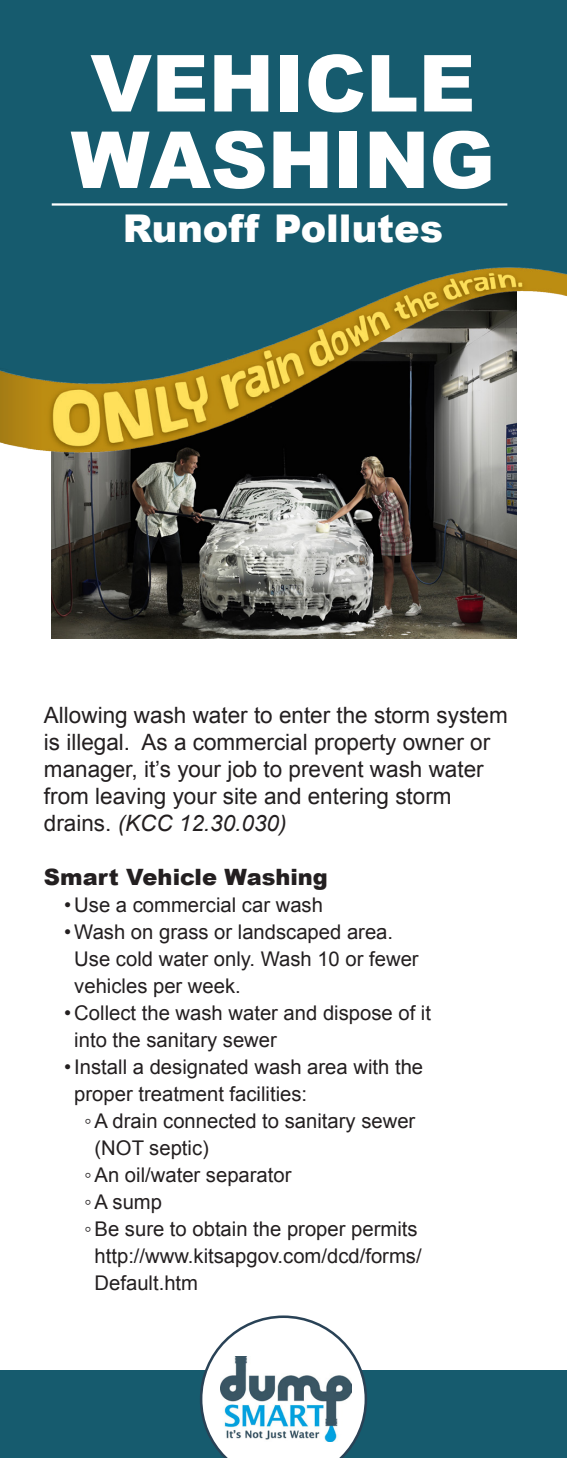
<style>
.page{position:relative;width:567px;height:1458px;background:#fff}
.page>*{position:absolute;margin:0;border:0;box-sizing:border-box;transform-origin:0 0}
.t1{font:900 78.75px/76.5px "Arial";color:#fff}
.t2{font:900 38.25px "Arial";color:#fff}
.t3{font:22.5px/27px "Arial";color:#231f20}
.t4{font:900 22.5px "Arial";color:#231f20}
.t5{font:20.25px/27px "Arial";color:#231f20}
.s1{font-style:italic}
</style>
<div class="page">
<img style="left:52px;top:467px;width:464px;height:171px">
<div style="left:0;top:0;width:567px;height:250px;background:#165b6e"></div>
<img style="left:0;top:250px;width:567px;height:217px">
<div style="left:0;top:1371px;width:567px;height:87px;background:#165b6e"></div>
<svg style="left:200px;top:1315px;width:167px;height:143px"></svg>
<img style="left:221px;top:1356px;width:130px;height:86px">
<hr style="left:52px;top:203px;width:455px;height:3px;background:#fff">
<p class="t1" style="left:71px;top:43px;width:426px">VEHICLE<br>WASHING</p>
<p class="t2" style="left:123px;top:201px;width:322px">Runoff Pollutes</p>
<p class="t3" style="left:44px;top:702px;width:465px">Allowing wash water to enter the storm system is illegal. As a commercial property owner or manager, it’s your job to prevent wash water from leaving your site and entering storm drains. <span class="s1">(KCC 12.30.030)</span></p>
<p class="t4" style="left:44px;top:860px;width:286px">Smart Vehicle Washing</p>
<p class="t5" style="left:64px;top:891px;width:260px">• Use a commercial car wash</p>
<p class="t5" style="left:74px;top:918px;width:346px;text-indent:-10px">•Wash on grass or landscaped area.<br>Use cold water only. Wash 10 or fewer vehicles per week.</p>
<p class="t5" style="left:74px;top:999px;width:358px;text-indent:-10px">• Collect the wash water and dispose of it into the sanitary sewer</p>
<p class="t5" style="left:74px;top:1053px;width:350px;text-indent:-10px">•Install a designated wash area with the proper treatment facilities:</p>
<p class="t5" style="left:95px;top:1107px;width:322px;text-indent:-10px">◦A drain connected to sanitary sewer (NOT septic)</p>
<p class="t5" style="left:84px;top:1161px;width:209px">◦An oil/water separator</p>
<p class="t5" style="left:84px;top:1188px;width:79px">◦A sump</p>
<p class="t5" style="left:95px;top:1215px;width:329px;text-indent:-10px">◦Be sure to obtain the proper permits http://www.kitsapgov.com/dcd/forms/<br>Default.htm</p>
</div>
